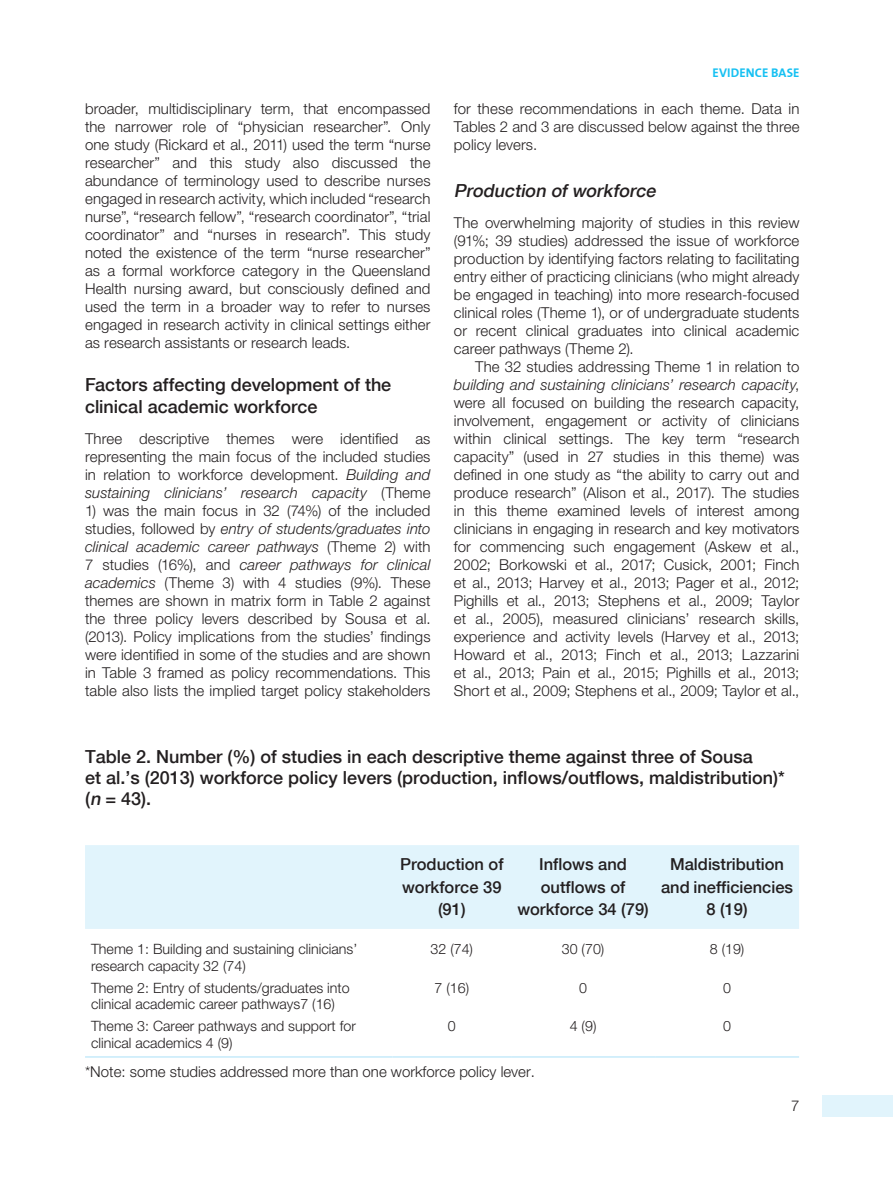
<style>
.page{position:relative;width:893px;height:1178px;background:#fff}
.page>*{position:absolute;margin:0;border:0;box-sizing:border-box;transform-origin:0 0}
.pTableCaption{font:500 18px/21px "Helvetica Neue LT Com";color:#231f20}
.pSec2ttl{font:500 18px/21.6px "Helvetica Neue LT Com";color:#231f20}
.pSec3ttl{font:italic 500 18px "Helvetica Neue LT Com";color:#231f20}
.pTableColumnHead{font:500 16.5px/22.5px "Helvetica Neue LT Com";color:#231f20;text-align:center}
.pPara{font:300 15px/18px "Helvetica Neue LT Pro";letter-spacing:.005em;color:#231f20;text-align:justify}
.pFirstpara{font:300 15px/18px "Helvetica Neue LT Pro";letter-spacing:.005em;color:#231f20;text-align:justify}
.pTableFootnote{font:300 15px "Helvetica Neue LT Pro";color:#231f20}
.pTableBody{font:300 14.25px/16.5px "Helvetica Neue LT Std";color:#231f20}
.t1{font:700 12.75px "The Mix Plain";letter-spacing:.01em;color:#15c0f2}
.s1{font-family:"Helvetica Neue LT Std";font-style:italic}
.s2{font-style:italic}
</style>
<div class="page">
<div style="left:823px;top:1095px;width:70px;height:21px;background:#e1f4fc"></div>
<div style="left:85px;top:845px;width:714px;height:84px;background:#e1f4fc"></div>
<hr style="left:85px;top:1056px;width:308px;height:2px;background:#c6eafa">
<hr style="left:393px;top:1056px;width:118px;height:2px;background:#c6eafa">
<hr style="left:511px;top:1056px;width:144px;height:2px;background:#c6eafa">
<hr style="left:655px;top:1056px;width:144px;height:2px;background:#c6eafa">
<p class="pPara" style="left:85px;top:100px;width:347px">broader, multidisciplinary term, that encompassed the narrower role of “physician researcher”. Only one study (Rickard et al., 2011) used the term “nurse researcher” and this study also discussed the abundance of terminology used to describe nurses engaged in research activity, which included “research nurse”, “research fellow”, “research coordinator”, “trial coordinator” and “nurses in research”. This study noted the existence of the term “nurse researcher” as a formal workforce category in the Queensland Health nursing award, but consciously defined and used the term in a broader way to refer to nurses engaged in research activity in clinical settings either as research assistants or research leads.</p>
<p class="pSec2ttl" style="left:85px;top:374px;width:308px">Factors affecting development of the clinical academic workforce</p>
<p class="pFirstpara" style="left:85px;top:429px;width:347px">Three descriptive themes were identified as representing the main focus of the included studies in relation to workforce development. <span class="s1">Building and sustaining clinicians’ research capacity</span> (Theme</p>
<p class="pFirstpara" style="left:85px;top:501px;width:347px">1) was the main focus in 32 (74%) of the included studies, followed by <span class="s1">entry of students/graduates into clinical academic career pathways</span> (Theme 2) with 7 studies (16%), and <span class="s1">career pathways for clinical academics</span> (Theme 3) with 4 studies (9%). These themes are shown in matrix form in Table 2 against the three policy levers described by Sousa et al. (2013). Policy implications from the studies’ findings were identified in some of the studies and are shown in Table 3 framed as policy recommendations. This table also lists the implied target policy stakeholders</p>
<p class="t1" style="left:713px;top:62px;width:88px">EVIDENCE BASE</p>
<p class="pFirstpara" style="left:454px;top:100px;width:347px">for these recommendations in each theme. Data in Tables 2 and 3 are discussed below against the three policy levers.</p>
<p class="pSec3ttl" style="left:454px;top:180px;width:207px">Production of workforce</p>
<p class="pFirstpara" style="left:454px;top:213px;width:347px">The overwhelming majority of studies in this review (91%; 39 studies) addressed the issue of workforce production by identifying factors relating to facilitating entry either of practicing clinicians (who might already be engaged in teaching) into more research-focused clinical roles (Theme 1), or of undergraduate students or recent clinical graduates into clinical academic career pathways (Theme 2).</p>
<p class="pPara" style="left:454px;top:357px;width:347px;text-indent:21px">The 32 studies addressing Theme 1 in relation to <span class="s1">building and sustaining clinicians’ research capacity</span>, were all focused on building the research capacity, involvement, engagement or activity of clinicians within clinical settings. The key term “research capacity” (used in 27 studies in this theme) was defined in one study as “the ability to carry out and produce research” (Alison et al., 2017). The studies in this theme examined levels of interest among clinicians in engaging in research and key motivators for commencing such engagement (Askew et al., 2002; Borkowski et al., 2017; Cusick, 2001; Finch et al., 2013; Harvey et al., 2013; Pager et al., 2012; Pighills et al., 2013; Stephens et al., 2009; Taylor et al., 2005), measured clinicians’ research skills, experience and activity levels (Harvey et al., 2013; Howard et al., 2013; Finch et al., 2013; Lazzarini et al., 2013; Pain et al., 2015; Pighills et al., 2013; Short et al., 2009; Stephens et al., 2009; Taylor et al.,</p>
<p class="pTableCaption" style="left:85px;top:745px;width:701px">Table 2. Number (%) of studies in each descriptive theme against three of Sousa<br>et al.’s (2013) workforce policy levers (production, inflows/outflows, maldistribution)* (<span class="s2">n</span> = 43).</p>
<p class="pTableColumnHead" style="left:400px;top:853px;width:105px">Production of workforce 39 (91)</p>
<p class="pTableColumnHead" style="left:517px;top:853px;width:133px">Inflows and outflows of workforce 34 (79)</p>
<p class="pTableColumnHead" style="left:661px;top:853px;width:133px">Maldistribution and inefficiencies<br>8 (19)</p>
<p class="pTableBody" style="left:91px;top:940px;width:268px">Theme 1: Building and sustaining clinicians’ research capacity 32 (74)</p>
<p class="pTableBody" style="left:431px;top:940px;width:44px">32 (74)</p>
<p class="pTableBody" style="left:562px;top:940px;width:44px">30 (70)</p>
<p class="pTableBody" style="left:710px;top:940px;width:36px">8 (19)</p>
<p class="pTableBody" style="left:91px;top:979px;width:260px">Theme 2: Entry of students/graduates into clinical academic career pathways7 (16)</p>
<p class="pTableBody" style="left:434px;top:979px;width:36px">7 (16)</p>
<p class="pTableBody" style="left:579px;top:979px;width:9px">0</p>
<p class="pTableBody" style="left:723px;top:979px;width:9px">0</p>
<p class="pTableBody" style="left:91px;top:1018px;width:266px">Theme 3: Career pathways and support for clinical academics 4 (9)</p>
<p class="pTableBody" style="left:448px;top:1018px;width:9px">0</p>
<p class="pTableBody" style="left:570px;top:1018px;width:28px">4 (9)</p>
<p class="pTableBody" style="left:723px;top:1018px;width:9px">0</p>
<p class="pTableFootnote" style="left:85px;top:1062px;width:451px">*Note: some studies addressed more than one workforce policy lever.</p>
<p class="pPara" style="left:791px;top:1096px;width:10px">7</p>
</div>
